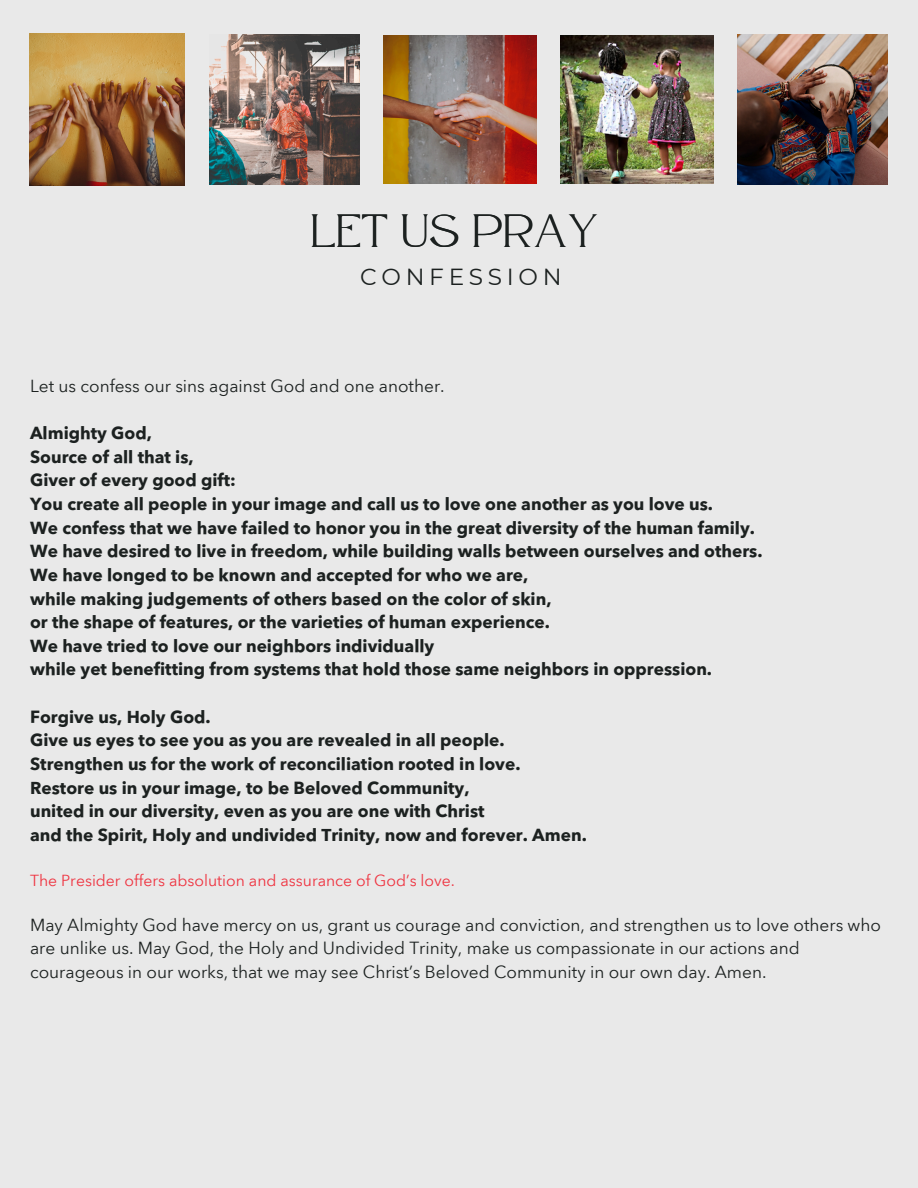
<style>
.page{position:relative;width:918px;height:1188px;background:#e9e9e9}
.page>*{position:absolute;margin:0;border:0;box-sizing:border-box;transform-origin:0 0}
.t1{font:46.5px "Atteron";letter-spacing:.015em;color:#1c2120}
.t2{font:23.25px "Montserrat";letter-spacing:.2em;color:#1c2120}
.t3{font:700 17.25px/23.7px "Avenir Next Arabic";color:#1c2120}
.t4{font:17.25px/23.7px "Avenir Next Arabic";color:#1c2120}
.t5{font:15.75px "Avenir Next Arabic";color:#ef3340}
</style>
<div class="page">
<img style="left:29px;top:34px;width:156px;height:152px">
<img style="left:209px;top:34px;width:150px;height:151px">
<img style="left:383px;top:35px;width:153px;height:149px">
<img style="left:560px;top:35px;width:153px;height:149px">
<img style="left:738px;top:34px;width:149px;height:151px">
<p class="t1" style="left:311px;top:204px;width:289px">LET US PRAY</p>
<p class="t2" style="left:360px;top:263px;width:203px">CONFESSION</p>
<h1 class="t4" style="left:30px;top:374px;width:416px">Let us confess our sins against God and one another.</h1>
<h2 class="t3" style="left:30px;top:421px;width:734px">Almighty God,<br>Source of all that is,<br>Giver of every good gift:<br>You create all people in your image and call us to love one another as you love us.<br>We confess that we have failed to honor you in the great diversity of the human family.<br>We have desired to live in freedom, while building walls between ourselves and others.<br>We have longed to be known and accepted for who we are,<br>while making judgements of others based on the color of skin,<br>or the shape of features, or the varieties of human experience.<br>We have tried to love our neighbors individually<br>while yet benefitting from systems that hold those same neighbors in oppression.</h2>
<p class="t3" style="left:30px;top:705px;width:558px">Forgive us, Holy God.<br>Give us eyes to see you as you are revealed in all people.<br>Strengthen us for the work of reconciliation rooted in love.<br>Restore us in your image, to be Beloved Community,<br>united in our diversity, even as you are one with Christ<br>and the Spirit, Holy and undivided Trinity, now and forever. Amen.</p>
<h3 class="t5" style="left:30px;top:871px;width:426px">The Presider offers absolution and assurance of God’s love.</h3>
<h3 class="t4" style="left:30px;top:913px;width:853px">May Almighty God have mercy on us, grant us courage and conviction, and strengthen us to love others who are unlike us. May God, the Holy and Undivided Trinity, make us compassionate in our actions and courageous in our works, that we may see Christ’s Beloved Community in our own day. Amen.</h3>
</div>
